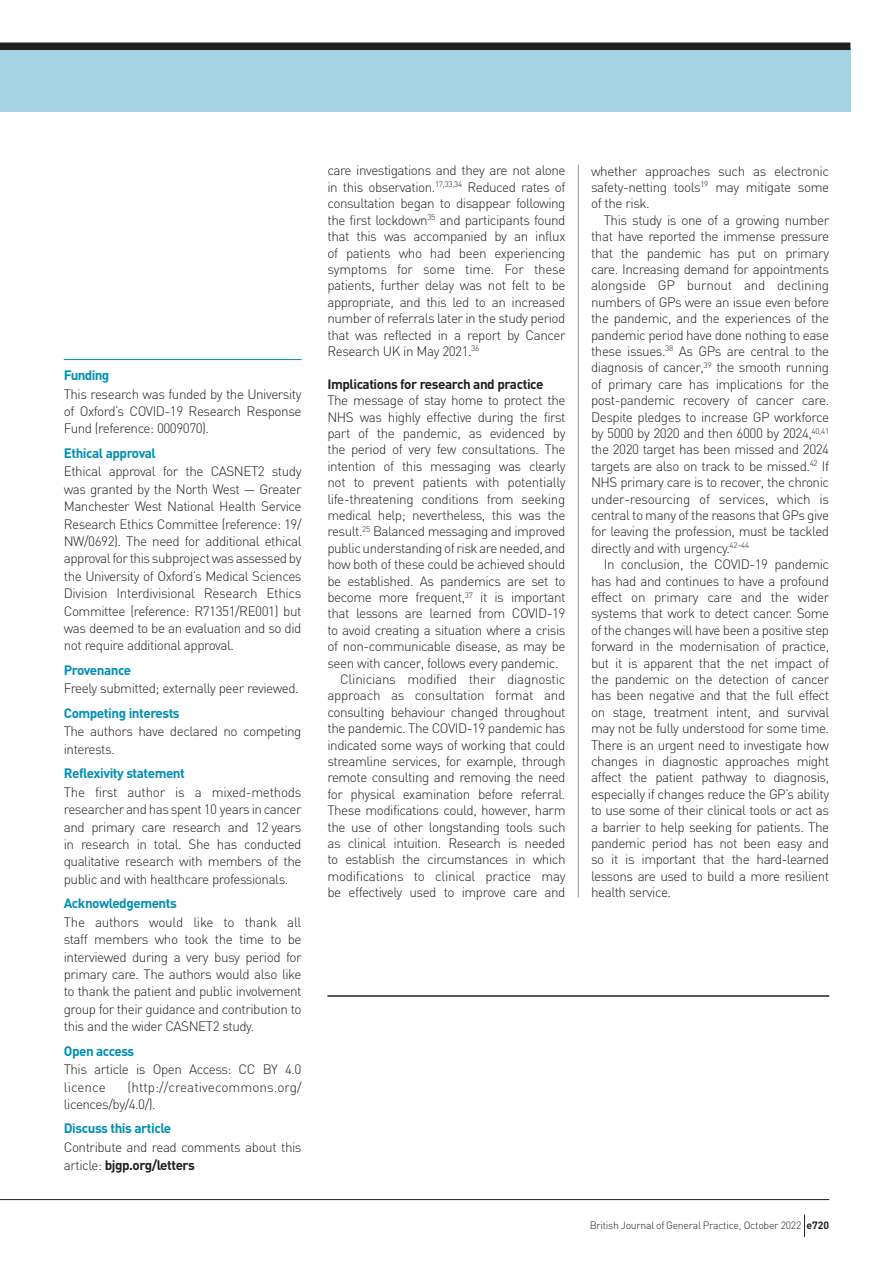
<style>
.page{position:relative;width:893px;height:1263px;background:#fff}
.page>*{position:absolute;margin:0;border:0;box-sizing:border-box;transform-origin:0 0}
.t1{font:300 13.5px/16.4px "DIN";letter-spacing:-.035em;color:#231f20;text-align:justify}
.t2{font:700 13.5px "DIN";letter-spacing:-.035em;color:#008fb3}
.t3{font:300 13.5px/17.4px "DIN";letter-spacing:.005em;color:#231f20}
.t4{font:700 13.5px "DIN";letter-spacing:-.035em;color:#231f20}
.t5{font:300 10.5px "DIN";letter-spacing:-.025em;color:#231f20}
.s1{font-weight:700}
</style>
<div class="page">
<div style="left:0;top:48px;width:850px;height:64px;background:#a2d2e3"></div>
<div style="left:0;top:43px;width:850px;height:7px;background:#231f20"></div>
<hr style="left:578px;top:165px;width:1px;height:732px;background:#939598">
<hr style="left:64px;top:359px;width:238px;height:1px;background:#008fb3">
<hr style="left:327px;top:995px;width:502px;height:2px;background:#231f20">
<hr style="left:0;top:1199px;width:829px;height:1px;background:#231f20">
<svg style="left:804px;top:1214px;width:1px;height:23px"></svg>
<p class="t2" style="left:64px;top:366px;width:47px">Funding</p>
<p class="t1" style="left:64px;top:385px;width:239px;line-height:17.4px">This research was funded by the University of Oxford’s COVID-19 Research Response Fund (reference: 0009070).</p>
<p class="t2" style="left:64px;top:444px;width:94px">Ethical approval</p>
<p class="t1" style="left:64px;top:463px;width:239px;line-height:17.4px">Ethical approval for the CASNET2 study was granted by the North West — Greater Manchester West National Health Service Research Ethics Committee (reference: 19/ NW/0692). The need for additional ethical approval for this subproject was assessed by the University of Oxford’s Medical Sciences Division Interdivisional Research Ethics Committee (reference: R71351/RE001) but was deemed to be an evaluation and so did not require additional approval.</p>
<p class="t2" style="left:64px;top:661px;width:69px">Provenance</p>
<p class="t1" style="left:64px;top:680px;width:237px">Freely submitted; externally peer reviewed.</p>
<p class="t2" style="left:64px;top:704px;width:117px">Competing interests</p>
<p class="t1" style="left:64px;top:723px;width:239px;line-height:17.4px">The authors have declared no competing interests.</p>
<p class="t2" style="left:64px;top:764px;width:123px">Reflexivity statement</p>
<p class="t1" style="left:64px;top:783px;width:239px;line-height:17.4px">The first author is a mixed-methods researcher and has spent 10 years in cancer and primary care research and 12 years in research in total. She has conducted qualitative research with members of the public and with healthcare professionals.</p>
<p class="t2" style="left:64px;top:894px;width:115px">Acknowledgements</p>
<p class="t1" style="left:64px;top:913px;width:239px;line-height:17.4px">The authors would like to thank all staff members who took the time to be interviewed during a very busy period for primary care. The authors would also like to thank the patient and public involvement group for their guidance and contribution to this and the wider CASNET2 study.</p>
<p class="t2" style="left:64px;top:1042px;width:72px">Open access</p>
<p class="t1" style="left:64px;top:1060px;width:239px;line-height:17.4px">This article is Open Access: CC BY 4.0 licence</p>
<p class="t3" style="left:64px;top:1078px;width:239px;text-indent:64px">(http://creativecommons.org/ licences/by/4.0/).</p>
<p class="t2" style="left:64px;top:1120px;width:109px">Discuss this article</p>
<p class="t1" style="left:64px;top:1138px;width:239px;line-height:17.4px">Contribute and read comments about this article: <span class="s1">bjgp.org/letters</span></p>
<p class="t1" style="left:327px;top:162px;width:240px">care investigations and they are not alone in this observation.<sup>17,33,34</sup> Reduced rates of consultation began to disappear following the first lockdown<sup>35</sup> and participants found that this was accompanied by an influx of patients who had been experiencing symptoms for some time. For these patients, further delay was not felt to be appropriate, and this led to an increased number of referrals later in the study period that was reflected in a report by Cancer Research UK in May 2021.<sup>36</sup></p>
<p class="t4" style="left:327px;top:375px;width:217px">Implications for research and practice</p>
<p class="t1" style="left:327px;top:392px;width:240px">The message of stay home to protect the</p>
<p class="t1" style="left:327px;top:408px;width:240px">NHS was highly effective during the first</p>
<p class="t1" style="left:327px;top:425px;width:240px">part of the pandemic, as evidenced by</p>
<p class="t1" style="left:327px;top:441px;width:240px">the period of very few consultations. The</p>
<p class="t1" style="left:327px;top:458px;width:240px">intention of this messaging was clearly</p>
<p class="t1" style="left:327px;top:474px;width:240px">not to prevent patients with potentially</p>
<p class="t1" style="left:327px;top:490px;width:239px">life-threatening conditions from seeking</p>
<p class="t1" style="left:327px;top:507px;width:240px">medical help; nevertheless, this was the</p>
<p class="t1" style="left:327px;top:523px;width:240px">result.<sup>25</sup> Balanced messaging and improved</p>
<p class="t1" style="left:327px;top:540px;width:240px">public understanding of risk are needed, and</p>
<p class="t1" style="left:327px;top:556px;width:240px">how both of these could be achieved should</p>
<p class="t1" style="left:327px;top:572px;width:240px">be established. As pandemics are set to</p>
<p class="t1" style="left:327px;top:589px;width:240px">become more frequent,<sup>37</sup> it is important</p>
<p class="t1" style="left:327px;top:605px;width:240px">that lessons are learned from COVID-19</p>
<p class="t1" style="left:327px;top:622px;width:240px">to avoid creating a situation where a crisis</p>
<p class="t1" style="left:327px;top:638px;width:240px">of non-communicable disease, as may be</p>
<p class="t1" style="left:327px;top:654px;width:233px">seen with cancer, follows every pandemic.</p>
<p class="t1" style="left:340px;top:671px;width:227px">Clinicians modified their diagnostic</p>
<p class="t1" style="left:327px;top:687px;width:240px">approach as consultation format and</p>
<p class="t1" style="left:327px;top:704px;width:240px">consulting behaviour changed throughout</p>
<p class="t1" style="left:327px;top:720px;width:240px">the pandemic. The COVID-19 pandemic has</p>
<p class="t1" style="left:327px;top:736px;width:240px">indicated some ways of working that could</p>
<p class="t1" style="left:327px;top:753px;width:240px">streamline services, for example, through</p>
<p class="t1" style="left:327px;top:769px;width:240px">remote consulting and removing the need</p>
<p class="t1" style="left:327px;top:786px;width:240px">for physical examination before referral.</p>
<p class="t1" style="left:327px;top:802px;width:240px">These modifications could, however, harm</p>
<p class="t1" style="left:327px;top:818px;width:240px">the use of other longstanding tools such</p>
<p class="t1" style="left:327px;top:835px;width:240px">as clinical intuition. Research is needed</p>
<p class="t1" style="left:327px;top:851px;width:240px">to establish the circumstances in which</p>
<p class="t1" style="left:327px;top:868px;width:240px">modifications to clinical practice may</p>
<p class="t1" style="left:327px;top:884px;width:240px">be effectively used to improve care and</p>
<p class="t1" style="left:591px;top:162px;width:240px">whether approaches such as electronic safety-netting tools<sup>19</sup> may mitigate some of the risk.</p>
<p class="t1" style="left:591px;top:212px;width:240px;text-indent:13px">This study is one of a growing number that have reported the immense pressure that the pandemic has put on primary care. Increasing demand for appointments alongside GP burnout and declining numbers of GPs were an issue even before the pandemic, and the experiences of the pandemic period have done nothing to ease these issues.<sup>38</sup> As GPs are central to the diagnosis of cancer,<sup>39</sup> the smooth running of primary care has implications for the post-pandemic recovery of cancer care.<br>Despite pledges to increase GP workforce by 5000 by 2020 and then 6000 by 2024,<sup>40,41 </sup>the 2020 target has been missed and 2024 targets are also on track to be missed.<sup>42</sup> If NHS primary care is to recover, the chronic under-resourcing of services, which is central to many of the reasons that GPs give for leaving the profession, must be tackled directly and with urgency.<sup>42–44</sup></p>
<p class="t1" style="left:591px;top:556px;width:240px;text-indent:13px">In conclusion, the COVID-19 pandemic has had and continues to have a profound effect on primary care and the wider systems that work to detect cancer. Some of the changes will have been a positive step forward in the modernisation of practice, but it is apparent that the net impact of the pandemic on the detection of cancer has been negative and that the full effect on stage, treatment intent, and survival may not be fully understood for some time.<br>There is an urgent need to investigate how changes in diagnostic approaches might affect the patient pathway to diagnosis, especially if changes reduce the GP’s ability to use some of their clinical tools or act as a barrier to help seeking for patients. The pandemic period has not been easy and so it is important that the hard-learned lessons are used to build a more resilient health service.</p>
<p class="t5" style="left:590px;top:1219px;width:241px">British Journal of General Practice, October 2022 <span class="s1">e720</span></p>
</div>
